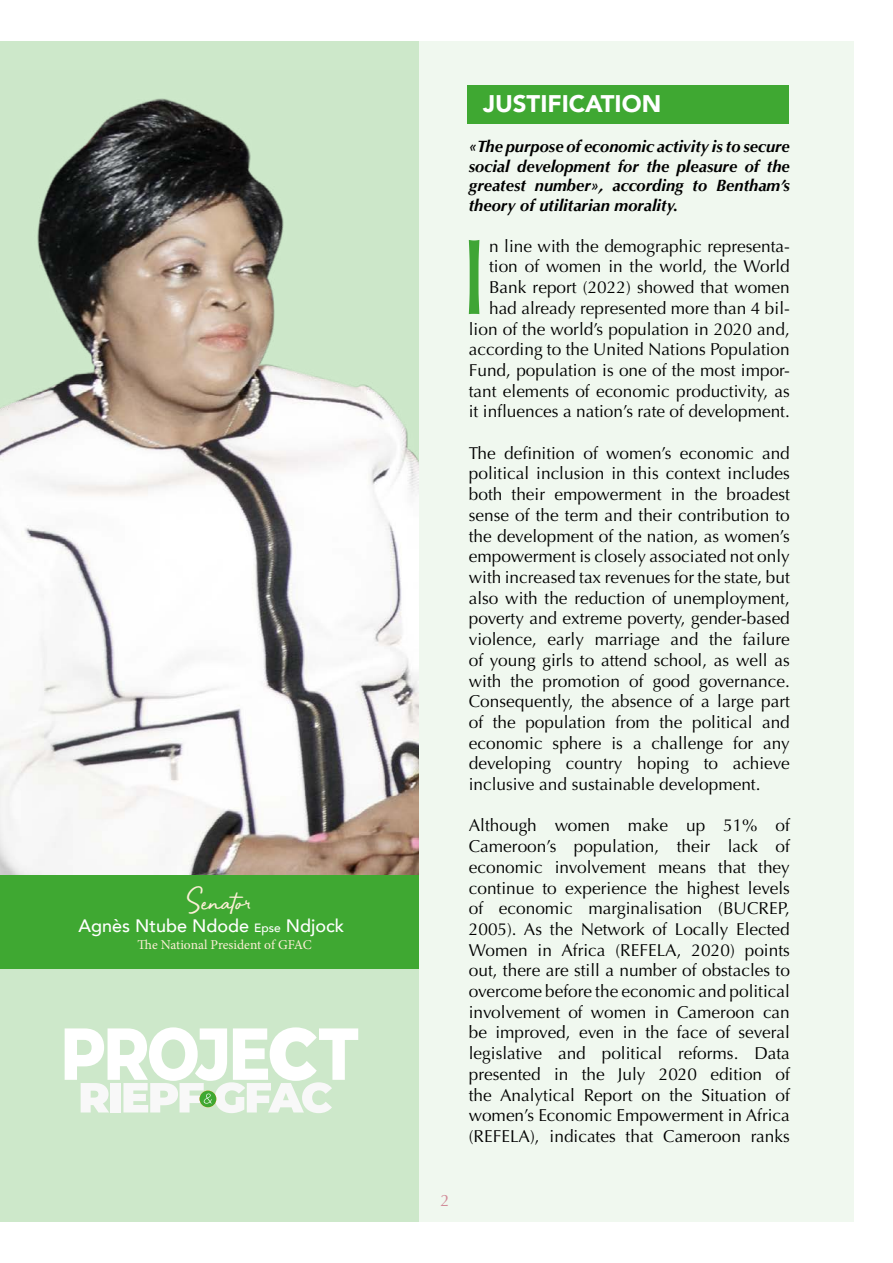
<style>
.page{position:relative;width:893px;height:1263px;background:#fff}
.page>*{position:absolute;margin:0;border:0;box-sizing:border-box;transform-origin:0 0}
.t1{font:107.85px "Optima";color:#3fa535}
.t2{font:33px "Bahagia";color:#fdefd7}
.t3{font:900 24px "Avenir";color:#fff}
.t4{font:500 18px "Avenir";color:#fff}
.t5{font:17.25px/20.7px "Optima";color:#000;text-align:justify}
.t6{font:italic 700 16.5px/19.8px "Optima";color:#000;text-align:justify}
.t7{font:16.5px "Optima";color:#d18c99}
.t8{font:13.5px "Minion Pro";letter-spacing:-.005em;color:#fdefd7}
.s1{font-size:12px}
</style>
<div class="page">
<div style="left:39px;top:41px;width:815px;height:1180px;background:#f0f8ef"></div>
<div style="left:0;top:41px;width:419px;height:1180px;background:#cde8ca"></div>
<img style="left:0;top:98px;width:419px;height:777px">
<div style="left:468px;top:85px;width:321px;height:38px;background:#3fa832"></div>
<div style="left:0;top:875px;width:419px;height:94px;background:#3fa832"></div>
<svg style="left:65px;top:1027px;width:293px;height:86px"></svg>
<h2 class="t2" style="left:186px;top:878px;width:67px">Senator</h2>
<p class="t4" style="left:79px;top:910px;width:267px">Agnès Ntube Ndode <span class="s1">Epse</span> Ndjock</p>
<p class="t8" style="left:138px;top:936px;width:176px">The National President of GFAC</p>
<p class="t7" style="left:440px;top:1191px;width:11px">2</p>
<h3 class="t3" style="left:483px;top:83px;width:180px">JUSTIFICATION</h3>
<p class="t6" style="left:469px;top:136px;width:323px">«The purpose of economic activity is to secure social development for the pleasure of the greatest number», according to Bentham’s theory of utilitarian morality.</p>
<h1 class="t1" style="left:459px;top:215px;width:31px">I</h1>
<p class="t5" style="left:469px;top:236px;width:323px;text-align:right">n line with the demographic representa&shy;tion of women in the world, the World Bank report (2022) showed that women had already represented more than 4 bil&shy;lion of the world’s population in 2020 and, according to the United Nations Population Fund, population is one of the most impor&shy;tant elements of economic productivity, as it influences a nation’s rate of development.</p>
<p class="t5" style="left:469px;top:443px;width:323px">The definition of women’s economic and political inclusion in this context includes both their empowerment in the broadest sense of the term and their contribution to the development of the nation, as women’s empowerment is closely associated not only with increased tax revenues for the state, but also with the reduction of unemployment, poverty and extreme poverty, gender-based violence, early marriage and the failure of young girls to attend school, as well as with the promotion of good governance.<br>Consequently, the absence of a large part of the population from the political and economic sphere is a challenge for any developing country hoping to achieve inclusive and sustainable development.</p>
<p class="t5" style="left:469px;top:815px;width:323px">Although women make up 51% of Cameroon’s population, their lack of economic involvement means that they continue to experience the highest levels of economic marginalisation (BUCREP, 2005). As the Network of Locally Elected Women in Africa (REFELA, 2020) points out, there are still a number of obstacles to overcome before the economic and political involvement of women in Cameroon can be improved, even in the face of several legislative and political reforms. Data presented in the July 2020 edition of the Analytical Report on the Situation of women’s Economic Empowerment in Africa (REFELA), indicates that Cameroon ranks</p>
</div>
